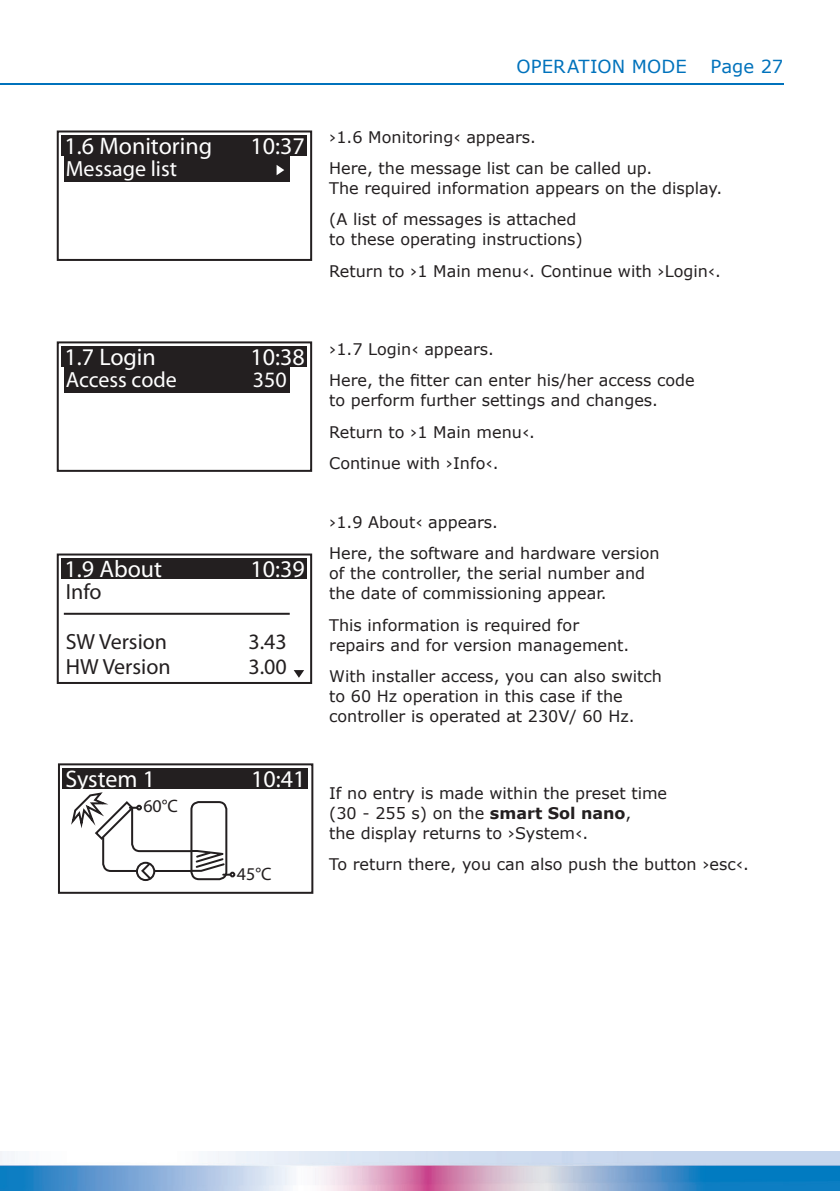
<style>
.page{position:relative;width:840px;height:1191px;background:#fff}
.page>*{position:absolute;margin:0;border:0;box-sizing:border-box;transform-origin:0 0}
.t1{font:24px "Myriad Pro";color:#fff}
.t2{font:22px/25px "Myriad Pro";color:#231f20}
.t3{font:22px "Myriad Pro";color:#fff}
.t4{font:18px "Verdana";letter-spacing:.005em;color:#0072bc}
.t5{font:18px "Myriad Pro";color:#231f20}
.t6{font:16px/31.4px "Verdana";color:#231f20}
.s1{font-weight:700}
</style>
<div class="page">
<hr style="left:0;top:84px;width:782px;height:1px;background:#0072bc">
<img style="left:0;top:1151px;width:839px;height:40px">
<div style="left:57px;top:130px;width:255px;height:131px;border:2px solid #231f20"></div>
<div style="left:64px;top:155px;width:226px;height:27px;background:#231f20"></div>
<div style="left:61px;top:135px;width:245px;height:21px;background:#231f20"></div>
<svg style="left:276px;top:165px;width:8px;height:10px"></svg>
<div style="left:57px;top:341px;width:255px;height:131px;border:2px solid #231f20"></div>
<div style="left:64px;top:366px;width:226px;height:27px;background:#231f20"></div>
<div style="left:61px;top:346px;width:245px;height:21px;background:#231f20"></div>
<div style="left:57px;top:553px;width:255px;height:131px;border:2px solid #231f20"></div>
<div style="left:61px;top:558px;width:245px;height:21px;background:#231f20"></div>
<svg style="left:293px;top:670px;width:11px;height:8px"></svg>
<hr style="left:64px;top:613px;width:225px;height:2px;background:#231f20">
<svg style="left:58px;top:763px;width:256px;height:131px"></svg>
<h1 class="t1" style="left:65px;top:131px;width:149px">1.6 Monitoring</h1>
<h1 class="t1" style="left:250px;top:131px;width:56px">10:37</h1>
<h2 class="t3" style="left:66px;top:155px;width:113px">Message list</h2>
<h1 class="t1" style="left:65px;top:342px;width:93px">1.7 Login</h1>
<h2 class="t3" style="left:66px;top:366px;width:112px">Access code</h2>
<h1 class="t1" style="left:250px;top:342px;width:56px">10:38</h1>
<h2 class="t3" style="left:253px;top:366px;width:35px">350</h2>
<h1 class="t1" style="left:65px;top:554px;width:99px">1.9 About</h1>
<h1 class="t1" style="left:250px;top:554px;width:56px">10:39</h1>
<h2 class="t2" style="left:66px;top:579px;width:37px">Info</h2>
<h2 class="t2" style="left:66px;top:629px;width:106px">SW Version<br>HW Version</h2>
<h2 class="t2" style="left:248px;top:629px;width:40px">3.43<br>3.00</h2>
<h1 class="t1" style="left:65px;top:764px;width:91px">System 1</h1>
<h1 class="t1" style="left:251px;top:764px;width:56px">10:41</h1>
<p class="t5" style="left:143px;top:795px;width:36px">60°C</p>
<p class="t5" style="left:237px;top:863px;width:36px">45°C</p>
<p class="t4" style="left:516px;top:54px;width:172px">OPERATION MODE</p>
<p class="t4" style="left:710px;top:54px;width:74px">Page 27</p>
<p class="t6" style="left:329px;top:121px;width:324px">›1.6 Monitoring‹ appears.<br>Here, the message list can be called up.</p>
<p class="t6" style="left:329px;top:172px;width:394px">The required information appears on the display. (A list of messages is attached</p>
<p class="t6" style="left:329px;top:224px;width:393px">to these operating instructions)<br>Return to ›1 Main menu‹. Continue with ›Login‹.</p>
<p class="t6" style="left:329px;top:333px;width:367px">›1.7 Login‹ appears.<br>Here, the fitter can enter his/her access code</p>
<p class="t6" style="left:329px;top:384px;width:330px">to perform further settings and changes.<br>Return to ›1 Main menu‹.<br>Continue with ›Info‹.</p>
<p class="t6" style="left:329px;top:506px;width:332px">›1.9 About‹ appears.<br>Here, the software and hardware version</p>
<p class="t6" style="left:329px;top:563px;width:317px;line-height:20px">of the controller, the serial number and the date of commissioning appear.</p>
<p class="t6" style="left:329px;top:614px;width:301px;line-height:20px">This information is required for repairs and for version management.</p>
<p class="t6" style="left:329px;top:666px;width:334px;line-height:20px">With installer access, you can also switch to 60 Hz operation in this case if the controller is operated at 230V/ 60 Hz.</p>
<p class="t6" style="left:329px;top:783px;width:339px;line-height:20px">If no entry is made within the preset time (30 - 255 s) on the <span class="s1">smart Sol nano</span>,<br>the display returns to ›System‹.</p>
<p class="t6" style="left:329px;top:848px;width:421px">To return there, you can also push the button ›esc‹.</p>
</div>
